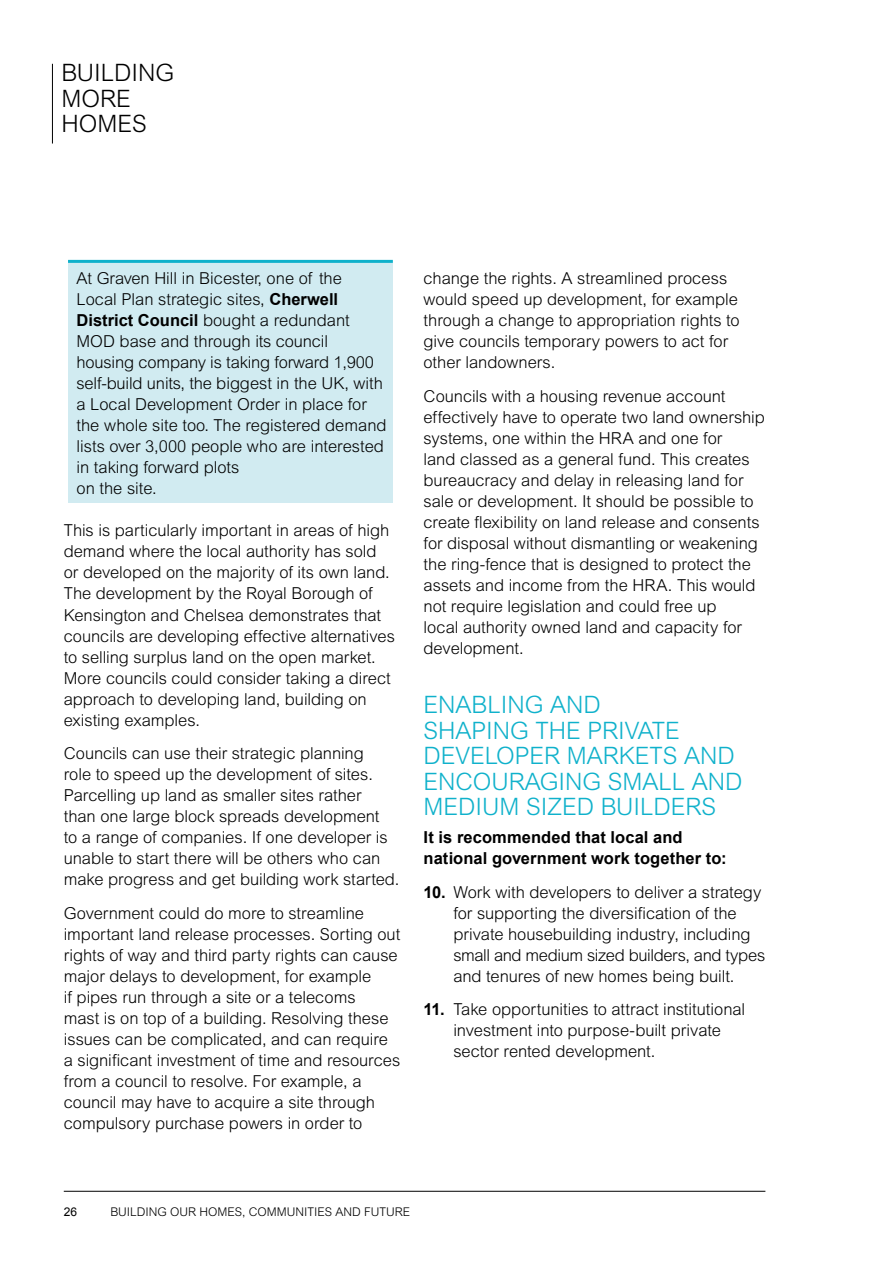
<style>
.page{position:relative;width:893px;height:1263px;background:#fff}
.page>*{position:absolute;margin:0;border:0;box-sizing:border-box;transform-origin:0 0}
.t1{font:300 24px/25.5px "Arial MT Std";color:#0fb1cb}
.t2{font:300 24px/25.5px "Arial MT Std";color:#000}
.t3{font:300 16.5px/21px "Arial MT Std";letter-spacing:-.005em;color:#000}
.t4{font:700 16.5px/21px "Arial";letter-spacing:.005em;color:#000}
.t5{font:300 12px "Arial MT Std";color:#000}
.t6{font:12px "Arial";color:#000}
.s1{font-family:"Arial";font-weight:700}
</style>
<div class="page">
<hr style="left:64px;top:1191px;width:701px;height:1px;background:#000">
<hr style="left:52px;top:64px;width:1px;height:80px;background:#000">
<div style="left:68px;top:261px;width:325px;height:242px;background:#d1ebf1"></div>
<hr style="left:68px;top:260px;width:325px;height:3px;background:#0fb1cb">
<h1 class="t2" style="left:61px;top:60px;width:114px">BUILDING<br>MORE<br>HOMES</h1>
<p class="t3" style="left:77px;top:268px;width:312px">At Graven Hill in Bicester, one of the<br>Local Plan strategic sites, <span class="s1">Cherwell District Council</span> bought a redundant MOD base and through its council housing company is taking forward 1,900 self-build units, the biggest in the UK, with a Local Development Order in place for the whole site too. The registered demand lists over 3,000 people who are interested in taking forward plots<br>on the site.</p>
<p class="t3" style="left:64px;top:520px;width:333px">This is particularly important in areas of high demand where the local authority has sold or developed on the majority of its own land.<br>The development by the Royal Borough of Kensington and Chelsea demonstrates that councils are developing effective alternatives to selling surplus land on the open market.<br>More councils could consider taking a direct approach to developing land, building on existing examples.</p>
<p class="t3" style="left:64px;top:743px;width:337px">Councils can use their strategic planning<br>role to speed up the development of sites.<br>Parcelling up land as smaller sites rather<br>than one large block spreads development<br>to a range of companies. If one developer is unable to start there will be others who can make progress and get building work started.</p>
<p class="t3" style="left:64px;top:903px;width:338px">Government could do more to streamline important land release processes. Sorting out rights of way and third party rights can cause major delays to development, for example<br>if pipes run through a site or a telecoms<br>mast is on top of a building. Resolving these issues can be complicated, and can require a significant investment of time and resources from a council to resolve. For example, a council may have to acquire a site through compulsory purchase powers in order to</p>
<p class="t3" style="left:424px;top:268px;width:318px">change the rights. A streamlined process would speed up development, for example through a change to appropriation rights to give councils temporary powers to act for other landowners.</p>
<p class="t3" style="left:424px;top:386px;width:343px">Councils with a housing revenue account effectively have to operate two land ownership systems, one within the HRA and one for<br>land classed as a general fund. This creates bureaucracy and delay in releasing land for sale or development. It should be possible to create flexibility on land release and consents for disposal without dismantling or weakening the ring-fence that is designed to protect the assets and income from the HRA. This would not require legislation and could free up<br>local authority owned land and capacity for development.</p>
<h1 class="t1" style="left:424px;top:692px;width:320px">ENABLING AND<br>SHAPING THE PRIVATE<br>DEVELOPER MARKETS AND<br>ENCOURAGING SMALL AND<br>MEDIUM SIZED BUILDERS</h1>
<p class="t4" style="left:424px;top:827px;width:304px">It is recommended that local and national government work together to:</p>
<p class="t3" style="left:453px;top:881px;width:313px;text-indent:-30px"><span class="s1">10.</span> Work with developers to deliver a strategy for supporting the diversification of the private housebuilding industry, including small and medium sized builders, and types and tenures of new homes being built.</p>
<p class="t3" style="left:453px;top:999px;width:293px;text-indent:-30px"><span class="s1">11.</span> Take opportunities to attract institutional investment into purpose-built private sector rented development.</p>
<p class="t6" style="left:64px;top:1204px;width:15px">26</p>
<p class="t5" style="left:111px;top:1205px;width:301px">BUILDING OUR HOMES, COMMUNITIES AND FUTURE</p>
</div>
